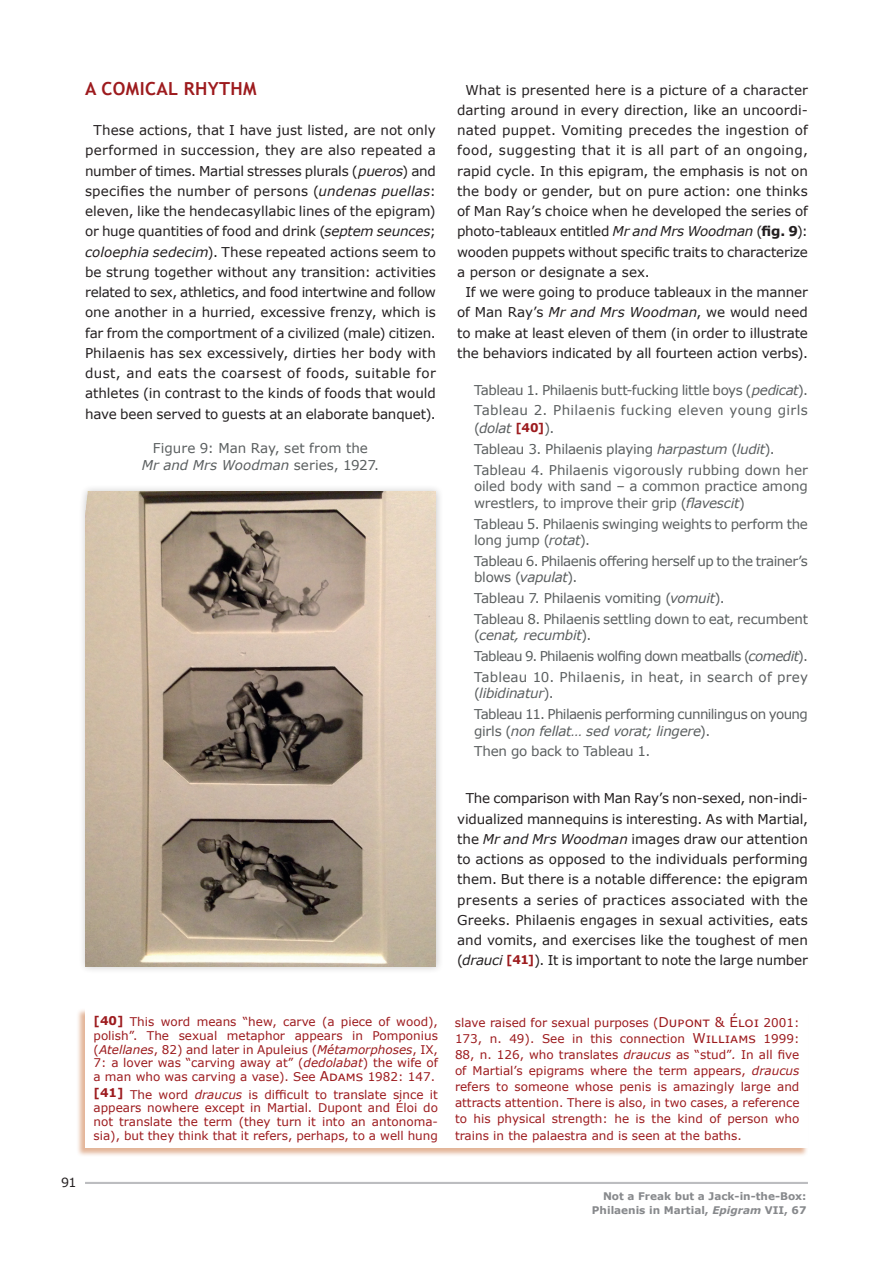
<style>
.page{position:relative;width:893px;height:1263px;background:#fff}
.page>*{position:absolute;margin:0;border:0;box-sizing:border-box;transform-origin:0 0}
.t1{font:700 18px "Trebuchet MS";letter-spacing:.02em;color:#9d1b1e}
.t2{font:13.5px/20.2px "Verdana";letter-spacing:-.005em;color:#231f20;text-align:justify}
.t3{font:13.5px/20.7px "Verdana";letter-spacing:-.02em;color:#5b5f60}
.t4{font:13.5px/20.7px "Verdana";letter-spacing:-.04em;color:#5b5f60}
.t5{font:13.5px/20.7px "Verdana";letter-spacing:.005em;color:#5b5f60}
.t6{font:13.5px/20.7px "Verdana";letter-spacing:-.045em;color:#5b5f60}
.t7{font:13.5px/16.5px "Verdana";color:#5b5f60;text-align:center}
.t8{font:12.6px "Verdana";color:#231f20}
.t9{font:12px/13.6px "Verdana";color:#9d1b1e;text-align:justify}
.t10{font:700 10.5px/13.5px "Verdana";color:#87898c;text-align:right}
.s1{font-style:italic}
.s2{font-weight:700}
.s3{font-weight:700;font-size:12px;color:#9d1b1e}
.s4{font-size:13.5px}
</style>
<div class="page">
<hr style="left:85px;top:1182px;width:723px;height:2px;background:#bcbdc0">
<div style="left:78px;top:484px;width:366px;height:490px;background:#231f20;opacity:.25"></div>
<img style="left:86px;top:492px;width:350px;height:474px">
<div style="left:76px;top:1008px;width:732px;height:149px;background:#c86c33;opacity:.5"></div>
<div style="left:85px;top:1008px;width:723px;height:140px;background:#fff"></div>
<h1 class="t1" style="left:85px;top:78px;width:173px">A COMICAL RHYTHM</h1>
<p class="t2" style="left:85px;top:120px;width:352px;text-indent:9px">These actions, that I have just listed, are not only performed in succession, they are also repeated a number of times. Martial stresses plurals (<span class="s1">pueros</span>) and specifies the number of persons (<span class="s1">undenas puellas</span>: eleven, like the hendecasyllabic lines of the epigram) or huge quantities of food and drink (<span class="s1">septem seunces</span>; <span class="s1">coloephia sedecim</span>). These repeated actions seem to be strung together without any transition: activities related to sex, athletics, and food intertwine and follow one another in a hurried, excessive frenzy, which is far from the comportment of a civilized (male) citizen.<br>Philaenis has sex excessively, dirties her body with dust, and eats the coarsest of foods, suitable for athletes (in contrast to the kinds of foods that would have been served to guests at an elaborate banquet).</p>
<p class="t7" style="left:142px;top:440px;width:239px">Figure 9: Man Ray, set from the<br><span class="s1">Mr and Mrs Woodman</span> series, 1927.</p>
<p class="t2" style="left:457px;top:79px;width:352px;text-indent:9px">What is presented here is a picture of a character darting around in every direction, like an uncoordi&shy;nated puppet. Vomiting precedes the ingestion of food, suggesting that it is all part of an ongoing, rapid cycle. In this epigram, the emphasis is not on the body or gender, but on pure action: one thinks of Man Ray’s choice when he developed the series of photo-tableaux entitled <span class="s1">Mr and Mrs Woodman</span> (<span class="s2">fig. 9</span>): wooden puppets without specific traits to characterize a person or designate a sex.</p>
<p class="t2" style="left:457px;top:282px;width:352px;text-indent:9px">If we were going to produce tableaux in the manner of Man Ray’s <span class="s1">Mr and Mrs Woodman</span>, we would need to make at least eleven of them (in order to illustrate the behaviors indicated by all fourteen action verbs).</p>
<p class="t5" style="left:474px;top:379px;width:335px">Tableau 1. Philaenis butt-fucking little boys (<span class="s1">pedicat</span>).<br>Tableau 2. Philaenis fucking eleven young girls</p>
<p class="t3" style="left:474px;top:418px;width:335px">(<span class="s1">dolat</span> <span class="s3">[40]</span>).<br>Tableau 3. Philaenis playing <span class="s1">harpastum</span> (<span class="s1">ludit</span>).<br>Tableau 4. Philaenis vigorously rubbing down her</p>
<p class="t3" style="left:474px;top:478px;width:335px;line-height:16.5px">oiled body with sand – a common practice among wrestlers, to improve their grip (<span class="s1">flavescit</span>)</p>
<p class="t3" style="left:474px;top:515px;width:335px;line-height:16.5px">Tableau 5. Philaenis swinging weights to perform the long jump (<span class="s1">rotat</span>).</p>
<p class="t3" style="left:474px;top:552px;width:335px;line-height:16.5px">Tableau 6. Philaenis offering herself up to the trainer’s blows (<span class="s1">vapulat</span>).</p>
<p class="t3" style="left:474px;top:587px;width:335px">Tableau 7. Philaenis vomiting (<span class="s1">vomuit</span>).<br>Tableau 8. Philaenis settling down to eat, recumbent</p>
<p class="t4" style="left:474px;top:625px;width:335px">(<span class="s1">cenat, recumbit</span>).<br>Tableau 9. Philaenis wolfing down meatballs (<span class="s1">comedit</span>).<br>Tableau 10. Philaenis, in heat, in search of prey</p>
<p class="t6" style="left:474px;top:683px;width:335px">(<span class="s1">libidinatur</span>).<br>Tableau 11. Philaenis performing cunnilingus on young</p>
<p class="t3" style="left:474px;top:720px;width:238px">girls (<span class="s1">non fellat… sed vorat; lingere</span>).<br>Then go back to Tableau 1.</p>
<p class="t2" style="left:457px;top:788px;width:352px;text-indent:9px">The comparison with Man Ray’s non-sexed, non-indi&shy;vidualized mannequins is interesting. As with Martial, the <span class="s1">Mr and Mrs Woodman</span> images draw our attention to actions as opposed to the individuals performing them. But there is a notable difference: the epigram presents a series of practices associated with the Greeks. Philaenis engages in sexual activities, eats and vomits, and exercises like the toughest of men (<span class="s1">drauci</span> <span class="s3">[41]</span>). It is important to note the large number</p>
<p class="t8" style="left:61px;top:1174px;width:17px">91</p>
<p class="t9" style="left:94px;top:1015px;width:346px"><span class="s2">[40]</span> This word means “hew, carve (a piece of wood), polish”. The sexual metaphor appears in Pomponius (<span class="s1">Atellanes</span>, 82) and later in Apuleius (<span class="s1">Métamorphoses</span>, IX, 7: a lover was “carving away at” (<span class="s1">dedolabat</span>) the wife of a man who was carving a vase). See <span class="s4">Adams</span> 1982: 147.</p>
<p class="t9" style="left:94px;top:1087px;width:346px"><span class="s2">[41]</span> The word <span class="s1">draucus</span> is difficult to translate since it appears nowhere except in Martial. Dupont and Éloi do not translate the term (they turn it into an antonoma&shy;sia), but they think that it refers, perhaps, to a well hung</p>
<p class="t9" style="left:455px;top:1014px;width:346px;line-height:16px">slave raised for sexual purposes (<span class="s4">Dupont &amp; Éloi</span> 2001:<br>173, n. 49). See in this connection <span class="s4">Williams</span> 1999:<br>88, n. 126, who translates <span class="s1">draucus</span> as “stud”<span class="s1">.</span> In all five of Martial’s epigrams where the term appears, <span class="s1">draucus </span>refers to someone whose penis is amazingly large and attracts attention. There is also, in two cases, a reference to his physical strength: he is the kind of person who trains in the palaestra and is seen at the baths.</p>
<p class="t10" style="left:592px;top:1189px;width:216px">Not a Freak but a Jack-in-the-Box:<br>Philaenis in Martial, <span class="s1">Epigram</span> VII, 67</p>
</div>
